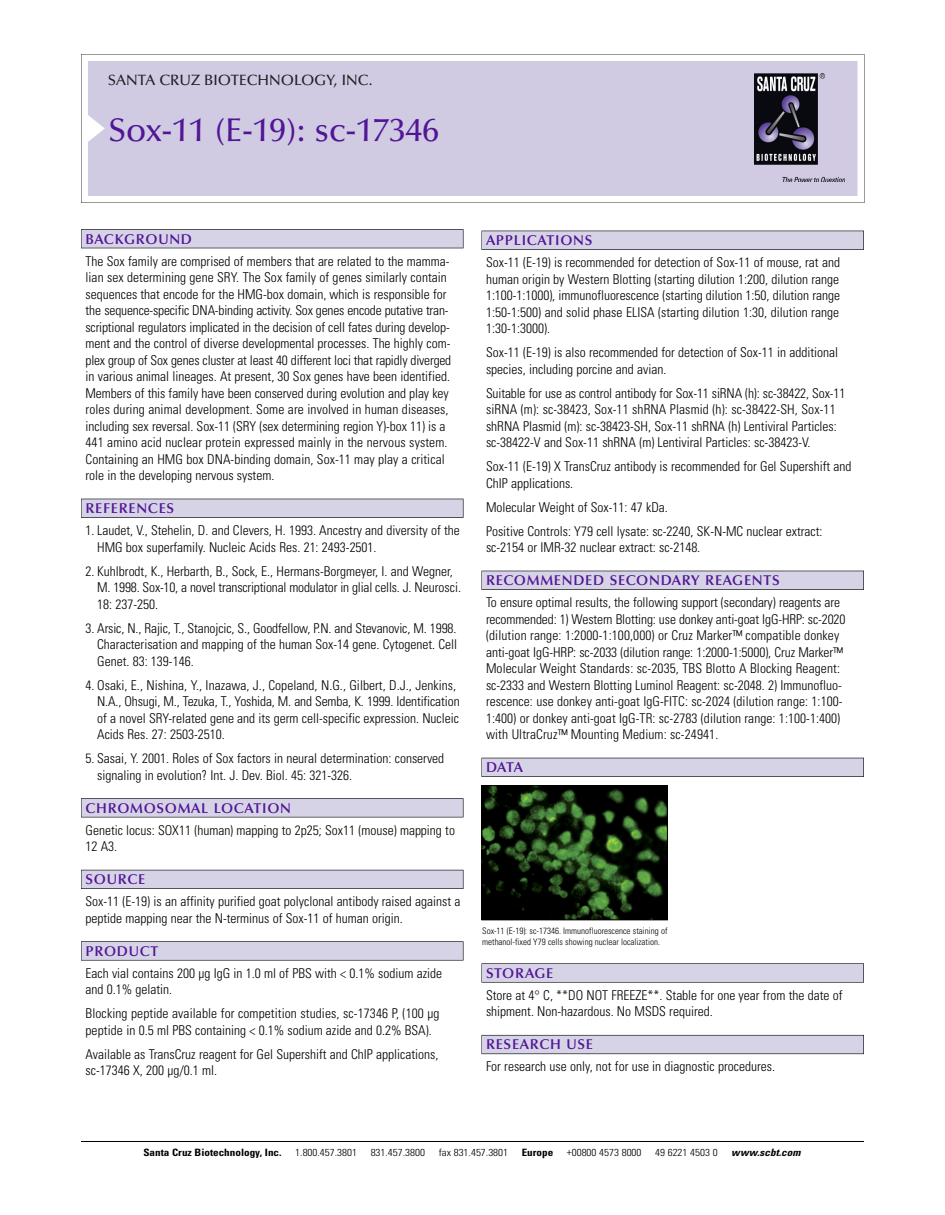
<style>
.page{position:relative;width:945px;height:1215px;background:#fff}
.page>*{position:absolute;margin:0;border:0;box-sizing:border-box;transform-origin:0 0}
.t1{font:500 33px "Optima";color:#511695}
.t2{font:500 15px "Optima";color:#231f20}
.t3{font:600 14.25px "Optima";letter-spacing:.05em;color:#511695}
.t4{font:300 condensed 13.5px/16.5px "Univers";color:#000}
.t5{font:300 condensed 10.2px "Univers";color:#000;scale:1.1 1}
.t6{font:700 condensed 10.2px "Univers";color:#000;scale:1.1 1}
.t7{font:italic 700 condensed 10.2px "Univers";letter-spacing:.005em;color:#000;scale:1.1 1}
.t8{font:300 condensed 9px/10.5px "Univers";color:#000}
</style>
<div class="page">
<svg style="left:81px;top:54px;width:783px;height:149px"></svg>
<div style="left:88px;top:61px;width:769px;height:135px;background:#d1cae3"></div>
<img style="left:755px;top:74px;width:90px;height:108px">
<div style="left:81px;top:229px;width:382px;height:19px;background:#525156"></div>
<div style="left:81px;top:230px;width:382px;height:18px;background:#d7d3e7"></div>
<div style="left:81px;top:499px;width:382px;height:19px;background:#515055"></div>
<div style="left:81px;top:499px;width:382px;height:18px;background:#d7d3e7"></div>
<div style="left:81px;top:798px;width:382px;height:19px;background:#545357"></div>
<div style="left:81px;top:799px;width:382px;height:18px;background:#d7d3e7"></div>
<div style="left:81px;top:870px;width:382px;height:19px;background:#54535a"></div>
<div style="left:81px;top:870px;width:382px;height:18px;background:#d7d3e7"></div>
<svg style="left:81px;top:941px;width:382px;height:20px"></svg>
<div style="left:81px;top:942px;width:382px;height:18px;background:#d7d3e7"></div>
<div style="left:482px;top:231px;width:382px;height:19px;background:#525155"></div>
<div style="left:482px;top:231px;width:381px;height:18px;background:#d7d3e7"></div>
<div style="left:482px;top:571px;width:382px;height:19px;background:#515055"></div>
<div style="left:482px;top:571px;width:381px;height:18px;background:#d7d3e7"></div>
<div style="left:482px;top:758px;width:382px;height:19px;background:#525158"></div>
<div style="left:482px;top:758px;width:381px;height:18px;background:#d7d3e7"></div>
<div style="left:482px;top:963px;width:382px;height:20px;background:#626263"></div>
<div style="left:482px;top:964px;width:381px;height:18px;background:#d7d3e7"></div>
<div style="left:482px;top:1035px;width:382px;height:19px;background:#66646d"></div>
<div style="left:482px;top:1036px;width:381px;height:18px;background:#d7d3e7"></div>
<hr style="left:81px;top:1141px;width:783px;height:1px;background:#000">
<img style="left:484px;top:787px;width:182px;height:131px">
<div style="left:482px;top:785px;width:186px;height:135px;border:1px solid #000"></div>
<p class="t2" style="left:108px;top:74px;width:266px">SANTA CRUZ BIOTECHNOLOGY, INC.</p>
<h1 class="t1" style="left:108px;top:117px;width:332px">Sox-11 (E-19): sc-17346</h1>
<p class="t3" style="left:86px;top:233px;width:108px">BACKGROUND</p>
<p class="t4" style="left:86px;top:254px;width:367px">The Sox family are comprised of members that are related to the mamma&shy;lian sex determining gene SRY. The Sox family of genes similarly contain sequences that encode for the HMG-box domain, which is responsible for the sequence-specific DNA-binding activity. Sox genes encode putative tran&shy;scriptional regulators implicated in the decision of cell fates during develop&shy;ment and the control of diverse developmental processes. The highly com&shy;plex group of Sox genes cluster at least 40 different loci that rapidly diverged in various animal lineages. At present, 30 Sox genes have been identified.<br>Members of this family have been conserved during evolution and play key roles during animal development. Some are involved in human diseases, including sex reversal. Sox-11 (SRY (sex determining region Y)-box 11) is a 441 amino acid nuclear protein expressed mainly in the nervous system.<br>Containing an HMG box DNA-binding domain, Sox-11 may play a critical role in the developing nervous system.</p>
<p class="t3" style="left:86px;top:503px;width:90px">REFERENCES</p>
<p class="t4" style="left:97px;top:523px;width:364px;text-indent:-12px">1. Laudet, V., Stehelin, D. and Clevers, H. 1993. Ancestry and diversity of the<br>HMG box superfamily. Nucleic Acids Res. 21: 2493-2501.</p>
<p class="t4" style="left:97px;top:564px;width:365px;text-indent:-12px">2. Kuhlbrodt, K., Herbarth, B., Sock, E., Hermans-Borgmeyer, I. and Wegner,<br>M. 1998. Sox-10, a novel transcriptional modulator in glial cells. J. Neurosci.<br>18: 237-250.</p>
<p class="t4" style="left:97px;top:621px;width:362px;text-align:justify;text-indent:-12px">3. Arsic, N., Rajic, T., Stanojcic, S., Goodfellow, P.N. and Stevanovic, M. 1998.<br>Characterisation and mapping of the human Sox-14 gene. Cytogenet. Cell Genet. 83: 139-146.</p>
<p class="t4" style="left:97px;top:678px;width:364px;text-indent:-12px">4. Osaki, E., Nishina, Y., Inazawa, J., Copeland, N.G., Gilbert, D.J., Jenkins, N.A., Ohsugi, M., Tezuka, T., Yoshida, M. and Semba, K. 1999. Identification of a novel SRY-related gene and its germ cell-specific expression. Nucleic Acids Res. 27: 2503-2510.</p>
<p class="t4" style="left:97px;top:751px;width:349px;text-indent:-12px">5. Sasai, Y. 2001. Roles of Sox factors in neural determination: conserved signaling in evolution? Int. J. Dev. Biol. 45: 321-326.</p>
<p class="t3" style="left:86px;top:802px;width:207px">CHROMOSOMAL LOCATION</p>
<p class="t4" style="left:86px;top:823px;width:371px">Genetic locus: SOX11 (human) mapping to 2p25; Sox11 (mouse) mapping to<br>12 A3.</p>
<p class="t3" style="left:86px;top:874px;width:61px">SOURCE</p>
<p class="t4" style="left:86px;top:894px;width:376px">Sox-11 (E-19) is an affinity purified goat polyclonal antibody raised against a peptide mapping near the N-terminus of Sox-11 of human origin.</p>
<p class="t3" style="left:86px;top:945px;width:74px">PRODUCT</p>
<p class="t4" style="left:86px;top:966px;width:358px">Each vial contains 200 µg IgG in 1.0 ml of PBS with &lt; 0.1% sodium azide and 0.1% gelatin.</p>
<p class="t4" style="left:86px;top:1006px;width:356px">Blocking peptide available for competition studies, sc-17346 P, (100 µg peptide in 0.5 ml PBS containing &lt; 0.1% sodium azide and 0.2% BSA).</p>
<p class="t4" style="left:86px;top:1047px;width:354px">Available as TransCruz reagent for Gel Supershift and ChIP applications, sc-17346 X, 200 µg/0.1 ml.</p>
<p class="t3" style="left:486px;top:234px;width:108px">APPLICATIONS</p>
<p class="t4" style="left:486px;top:255px;width:356px;text-align:justify">Sox-11 (E-19) is recommended for detection of Sox-11 of mouse, rat and human origin by Western Blotting (starting dilution 1:200, dilution range 1:100-1:1000), immunofluorescence (starting dilution 1:50, dilution range 1:50-1:500) and solid phase ELISA (starting dilution 1:30, dilution range 1:30-1:3000).</p>
<p class="t4" style="left:486px;top:345px;width:354px">Sox-11 (E-19) is also recommended for detection of Sox-11 in additional species, including porcine and avian.</p>
<p class="t4" style="left:486px;top:386px;width:361px">Suitable for use as control antibody for Sox-11 siRNA (h): sc-38422, Sox-11 siRNA (m): sc-38423, Sox-11 shRNA Plasmid (h): sc-38422-SH, Sox-11 shRNA Plasmid (m): sc-38423-SH, Sox-11 shRNA (h) Lentiviral Particles: sc-38422-V and Sox-11 shRNA (m) Lentiviral Particles: sc-38423-V.</p>
<p class="t4" style="left:486px;top:459px;width:367px">Sox-11 (E-19) X TransCruz antibody is recommended for Gel Supershift and<br>ChIP applications.</p>
<p class="t4" style="left:486px;top:496px;width:338px;line-height:24px">Molecular Weight of Sox-11: 47 kDa.<br>Positive Controls: Y79 cell lysate: sc-2240, SK-N-MC nuclear extract:</p>
<p class="t4" style="left:486px;top:540px;width:216px">sc-2154 or IMR-32 nuclear extract: sc-2148.</p>
<p class="t3" style="left:486px;top:575px;width:295px">RECOMMENDED SECONDARY REAGENTS</p>
<p class="t4" style="left:486px;top:595px;width:361px">To ensure optimal results, the following support (secondary) reagents are recommended: 1) Western Blotting: use donkey anti-goat IgG-HRP: sc-2020 (dilution range: 1:2000-1:100,000) or Cruz Marker™ compatible donkey anti-goat IgG-HRP: sc-2033 (dilution range: 1:2000-1:5000), Cruz Marker™ Molecular Weight Standards: sc-2035, TBS Blotto A Blocking Reagent: sc-2333 and Western Blotting Luminol Reagent: sc-2048. 2) Immunofluo&shy;rescence: use donkey anti-goat IgG-FITC: sc-2024 (dilution range: 1:100- 1:400) or donkey anti-goat IgG-TR: sc-2783 (dilution range: 1:100-1:400) with UltraCruz™ Mounting Medium: sc-24941.</p>
<p class="t3" style="left:486px;top:762px;width:39px">DATA</p>
<p class="t8" style="left:482px;top:927px;width:187px">Sox-11 (E-19): sc-17346. Immunofluorescence staining of methanol-fixed Y79 cells showing nuclear localization.</p>
<p class="t3" style="left:486px;top:967px;width:69px">STORAGE</p>
<p class="t4" style="left:486px;top:988px;width:358px">Store at 4° C, **DO NOT FREEZE**. Stable for one year from the date of shipment. Non-hazardous. No MSDS required.</p>
<p class="t3" style="left:486px;top:1039px;width:109px">RESEARCH USE</p>
<p class="t4" style="left:486px;top:1060px;width:290px">For research use only, not for use in diagnostic procedures.</p>
<p class="t6" style="left:143px;top:1148px;width:127px">Santa Cruz Biotechnology, Inc.</p>
<p class="t5" style="left:295px;top:1148px;width:58px">1.800.457.3801</p>
<p class="t5" style="left:371px;top:1148px;width:51px">831.457.3800</p>
<p class="t5" style="left:439px;top:1148px;width:65px">fax 831.457.3801</p>
<p class="t6" style="left:522px;top:1148px;width:30px">Europe</p>
<p class="t5" style="left:567px;top:1148px;width:69px">+00800 4573 8000</p>
<p class="t5" style="left:655px;top:1148px;width:58px">49 6221 4503 0</p>
<p class="t7" style="left:731px;top:1148px;width:64px">www.scbt.com</p>
</div>
